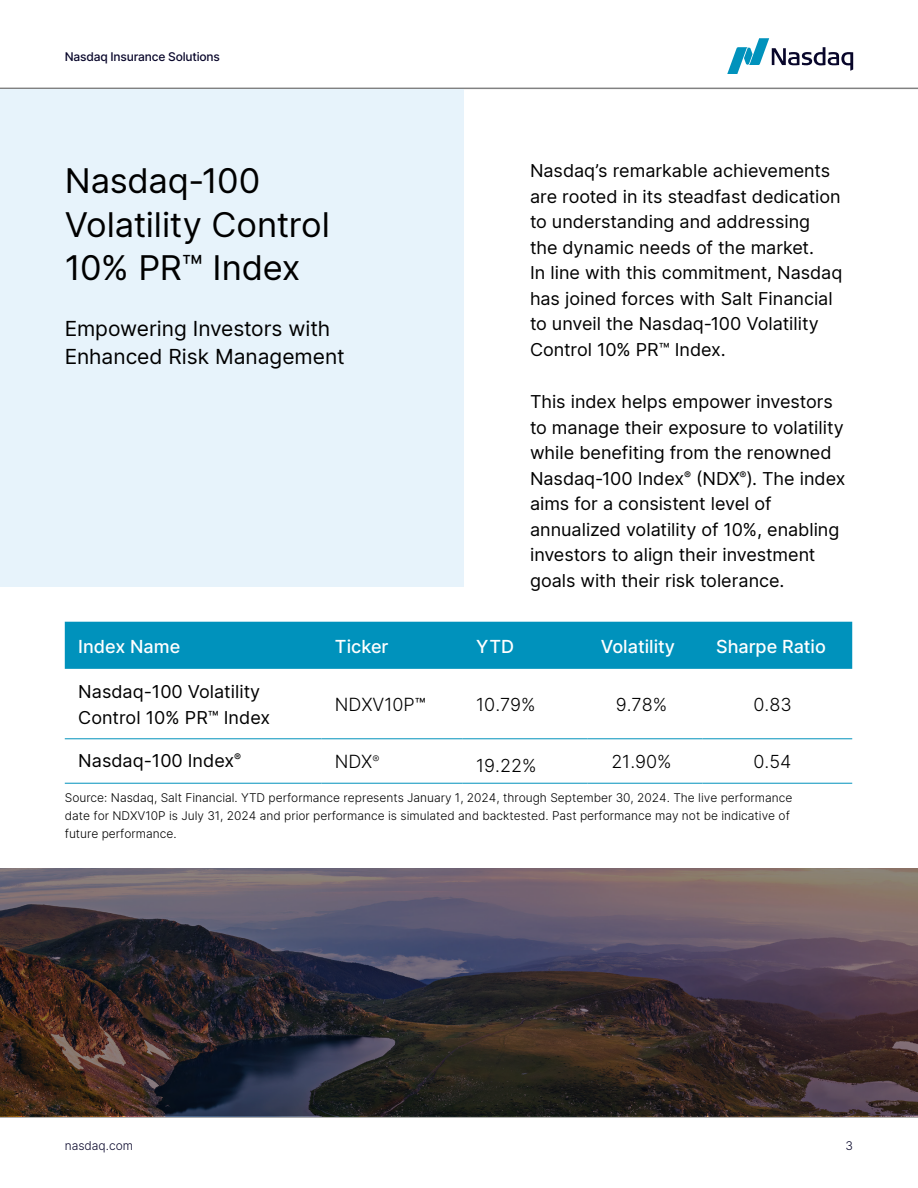
<style>
.page{position:relative;width:918px;height:1188px;background:#fff}
.page>*{position:absolute;margin:0;border:0;box-sizing:border-box;transform-origin:0 0}
.Intro_Text{font:34.5px/43.5px "Inter";letter-spacing:-.005em;color:#000}
.Intro_Text-2{font:21px/28.5px "Inter";color:#000}
.Intro_Text-3{font:18px/25.5px "Inter";color:#000}
.t1{font:300 18px "Inter";color:#000}
.t2{font:500 18px "Inter";color:#fff}
.t3{font:300 12px/18px "Inter";color:#000}
.t4{font:500 12px "Inter";letter-spacing:-.015em;color:#08062a}
.t5{font:300 12px "Inter";color:#08062a}
.s1{font-weight:400}
</style>
<div class="page">
<hr style="left:0;top:1116px;width:918px;height:2px;background:#818181">
<hr style="left:0;top:88px;width:918px;height:1px;background:#818181">
<svg style="left:727px;top:38px;width:126px;height:36px"></svg>
<div style="left:0;top:89px;width:464px;height:498px;background:#e7f3fb"></div>
<div style="left:65px;top:622px;width:787px;height:47px;background:#0092bc"></div>
<hr style="left:65px;top:738px;width:256px;height:1px;background:#0092bc">
<hr style="left:321px;top:738px;width:142px;height:1px;background:#0092bc">
<hr style="left:463px;top:738px;width:124px;height:1px;background:#0092bc">
<hr style="left:587px;top:738px;width:116px;height:1px;background:#0092bc">
<hr style="left:703px;top:738px;width:149px;height:1px;background:#0092bc">
<hr style="left:65px;top:783px;width:256px;height:1px;background:#0092bc">
<hr style="left:321px;top:783px;width:142px;height:1px;background:#0092bc">
<hr style="left:463px;top:783px;width:124px;height:1px;background:#0092bc">
<hr style="left:587px;top:783px;width:116px;height:1px;background:#0092bc">
<hr style="left:703px;top:783px;width:149px;height:1px;background:#0092bc">
<svg style="left:0;top:868px;width:918px;height:248px;background:#463b42"></svg>
<p class="t4" style="left:65px;top:48px;width:157px">Nasdaq Insurance Solutions</p>
<p class="Intro_Text" style="left:65px;top:158px;width:267px">Nasdaq-100<br>Volatility Control<br>10% PR™ Index</p>
<p class="Intro_Text-2" style="left:65px;top:313px;width:281px">Empowering Investors with<br>Enhanced Risk Management</p>
<p class="Intro_Text-3" style="left:530px;top:158px;width:314px">Nasdaq’s remarkable achievements are rooted in its steadfast dedication to understanding and addressing<br>the dynamic needs of the market.<br>In line with this commitment, Nasdaq has joined forces with Salt Financial to unveil the Nasdaq-100 Volatility Control 10% PR™ Index.</p>
<p class="Intro_Text-3" style="left:530px;top:389px;width:317px">This index helps empower investors to manage their exposure to volatility while benefiting from the renowned Nasdaq-100 Index<sup>®</sup> (NDX<sup>®</sup>). The index aims for a consistent level of annualized volatility of 10%, enabling investors to align their investment goals with their risk tolerance.</p>
<p class="t2" style="left:78px;top:633px;width:104px">Index Name</p>
<p class="t2" style="left:335px;top:633px;width:55px">Ticker</p>
<p class="t2" style="left:476px;top:633px;width:39px">YTD</p>
<p class="t2" style="left:601px;top:633px;width:76px">Volatility</p>
<p class="t2" style="left:716px;top:633px;width:111px">Sharpe Ratio</p>
<p class="Intro_Text-3" style="left:78px;top:679px;width:194px">Nasdaq-100 Volatility<br>Control 10% PR™ Index</p>
<p class="t1" style="left:335px;top:692px;width:92px">NDXV10P<span class="s1">™</span></p>
<p class="t1" style="left:476px;top:692px;width:61px">10.79%</p>
<p class="t1" style="left:616px;top:692px;width:53px">9.78%</p>
<p class="t1" style="left:754px;top:692px;width:40px">0.83</p>
<p class="Intro_Text-3" style="left:78px;top:747px;width:165px">Nasdaq-100 Index<sup>®</sup></p>
<p class="t1" style="left:335px;top:749px;width:46px">NDX<sup>®</sup></p>
<p class="t1" style="left:476px;top:753px;width:62px">19.22%</p>
<p class="t1" style="left:611px;top:749px;width:62px">21.90%</p>
<p class="t1" style="left:754px;top:749px;width:39px">0.54</p>
<p class="t3" style="left:65px;top:788px;width:729px">Source: Nasdaq, Salt Financial. YTD performance represents January 1, 2024, through September 30, 2024. The live performance date for NDXV10P is July 31, 2024 and prior performance is simulated and backtested. Past performance may not be indicative of future performance.</p>
<p class="t5" style="left:65px;top:1137px;width:70px">nasdaq.com</p>
<p class="t5" style="left:846px;top:1137px;width:9px">3</p>
</div>
